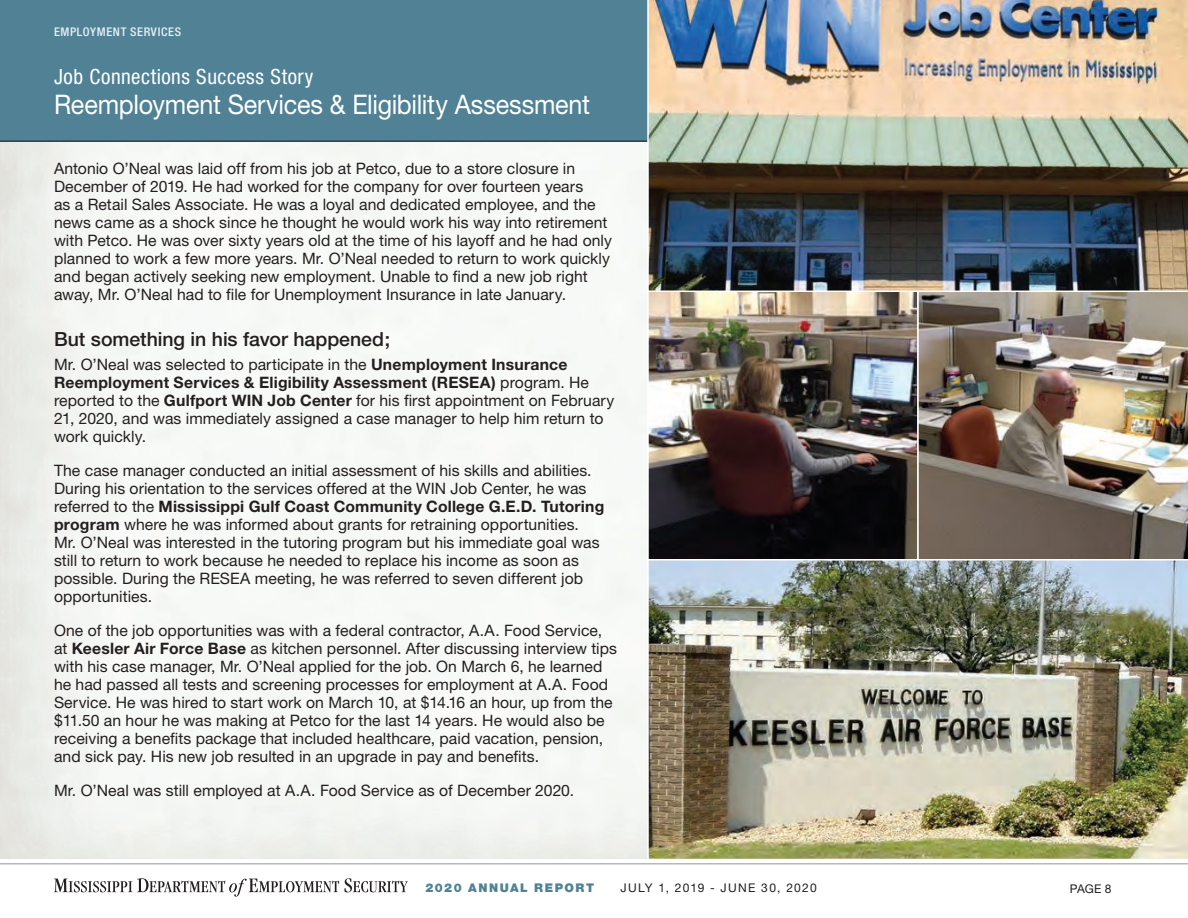
<style>
.page{position:relative;width:1188px;height:918px;background:#fff}
.page>*{position:absolute;margin:0;border:0;box-sizing:border-box;transform-origin:0 0}
.SuccessStorySubheads{font:27px "Helvetica Neue";letter-spacing:-.01em;color:#fff;scale:.93 1}
.SuccessStorySubheads-2{font:condensed 21px "Helvetica Neue";letter-spacing:.025em;color:#fff}
.RunningSubheads2019{font:500 19.5px "Helvetica Neue";color:#231f20}
.Bodycopy_Throughout2{font:15.75px/18px "Helvetica Neue";letter-spacing:.005em;color:#231f20}
.t1{font:12px "Helvetica Neue";letter-spacing:.1em;color:#231f20}
.NewLittleEyebrows{font:500 condensed 12px "Helvetica Neue";letter-spacing:.05em;color:#e6eff6}
.t2{font:900 12px "Helvetica Neue";letter-spacing:.125em;color:#508195}
.s1{font-weight:700}
</style>
<div class="page">
<img style="left:0;top:141px;width:647px;height:718px">
<div style="left:0;top:0;width:647px;height:141px;background:#508195"></div>
<img style="left:650px;top:292px;width:266px;height:267px">
<img style="left:917px;top:292px;width:271px;height:267px">
<img style="left:647px;top:0;width:541px;height:291px">
<img style="left:648px;top:560px;width:540px;height:299px">
<svg style="left:54px;top:878px;width:285px;height:19px"></svg>
<svg style="left:345px;top:878px;width:63px;height:14px"></svg>
<hr style="left:0;top:863px;width:1188px;height:1px;background:#969696">
<p class="NewLittleEyebrows" style="left:54px;top:25px;width:129px">EMPLOYMENT SERVICES</p>
<p class="SuccessStorySubheads-2" style="left:54px;top:64px;width:261px">Job Connections Success Story</p>
<p class="SuccessStorySubheads" style="left:54px;top:88px;width:578px">Reemployment Services &amp; Eligibility Assessment</p>
<p class="Bodycopy_Throughout2" style="left:54px;top:160px;width:559px">Antonio O’Neal was laid off from his job at Petco, due to a store closure in December of 2019. He had worked for the company for over fourteen years<br>as a Retail Sales Associate. He was a loyal and dedicated employee, and the news came as a shock since he thought he would work his way into retirement with Petco. He was over sixty years old at the time of his layoff and he had only planned to work a few more years. Mr. O’Neal needed to return to work quickly and began actively seeking new employment. Unable to find a new job right away, Mr. O’Neal had to file for Unemployment Insurance in late January.</p>
<p class="RunningSubheads2019" style="left:54px;top:328px;width:338px">But something in his favor happened;</p>
<p class="Bodycopy_Throughout2" style="left:54px;top:355px;width:562px">Mr. O’Neal was selected to participate in the <span class="s1">Unemployment Insurance Reemployment Services &amp; Eligibility Assessment (RESEA)</span> program. He reported to the <span class="s1">Gulfport WIN Job Center</span> for his first appointment on February 21, 2020, and was immediately assigned a case manager to help him return to work quickly.</p>
<p class="Bodycopy_Throughout2" style="left:54px;top:461px;width:552px">The case manager conducted an initial assessment of his skills and abilities.<br>During his orientation to the services offered at the WIN Job Center, he was referred to the <span class="s1">Mississippi Gulf Coast Community College G.E.D. Tutoring program</span> where he was informed about grants for retraining opportunities.<br>Mr. O’Neal was interested in the tutoring program but his immediate goal was still to return to work because he needed to replace his income as soon as possible. During the RESEA meeting, he was referred to seven different job opportunities.</p>
<p class="Bodycopy_Throughout2" style="left:54px;top:621px;width:565px">One of the job opportunities was with a federal contractor, A.A. Food Service, at <span class="s1">Keesler Air Force Base</span> as kitchen personnel. After discussing interview tips with his case manager, Mr. O’Neal applied for the job. On March 6, he learned he had passed all tests and screening processes for employment at A.A. Food Service. He was hired to start work on March 10, at $14.16 an hour, up from the $11.50 an hour he was making at Petco for the last 14 years. He would also be receiving a benefits package that included healthcare, paid vacation, pension, and sick pay. His new job resulted in an upgrade in pay and benefits.</p>
<p class="Bodycopy_Throughout2" style="left:54px;top:781px;width:522px">Mr. O’Neal was still employed at A.A. Food Service as of December 2020.</p>
<p class="t2" style="left:426px;top:880px;width:170px">2020 ANNUAL REPORT</p>
<p class="t1" style="left:620px;top:880px;width:198px">JULY 1, 2019 - JUNE 30, 2020</p>
<p class="t1" style="left:1070px;top:881px;width:43px">PAGE 8</p>
</div>
